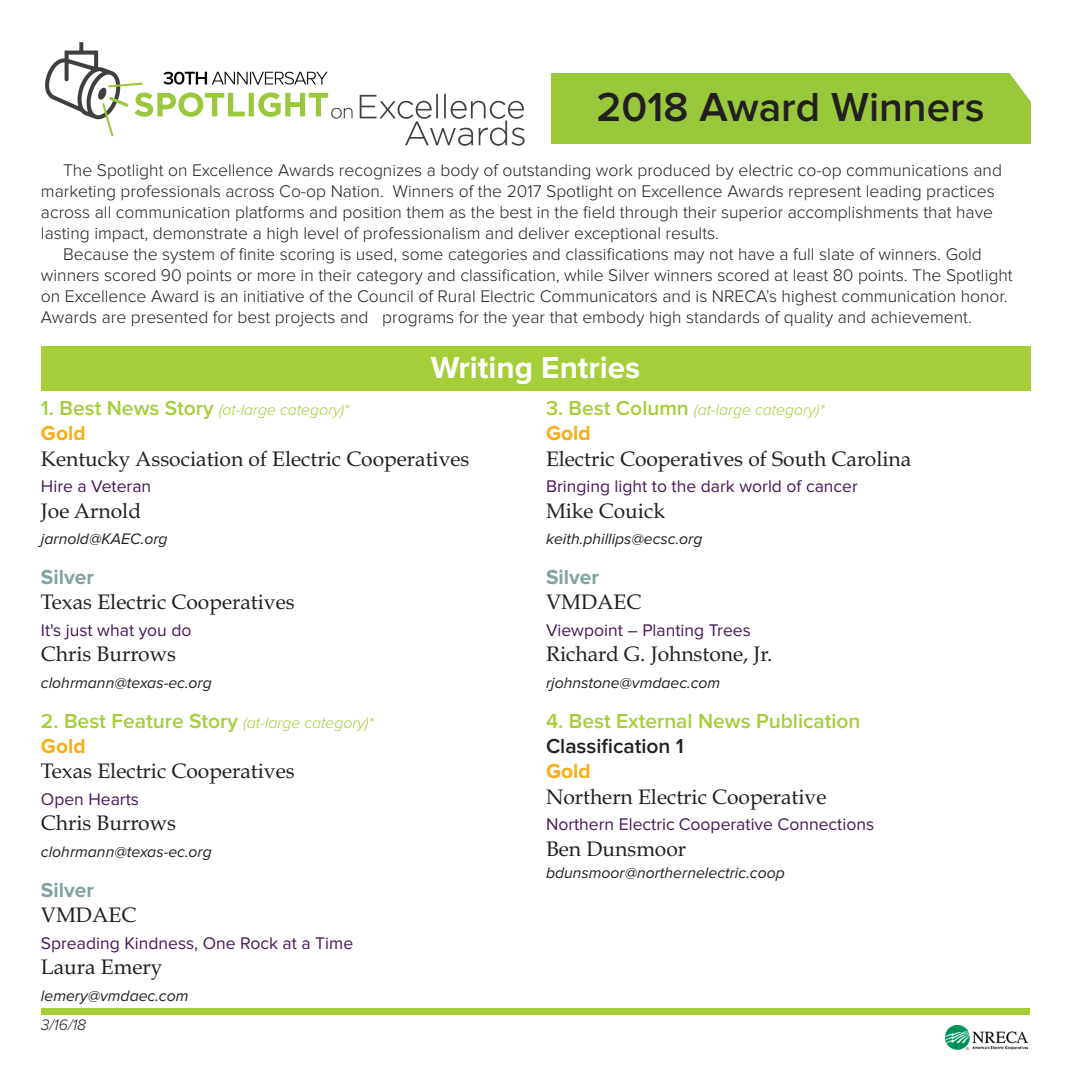
<style>
.page{position:relative;width:1071px;height:1071px;background:#fff}
.page>*{position:absolute;margin:0;border:0;box-sizing:border-box;transform-origin:0 0}
.t1{font:600 42px "Proxima Nova";color:#231f20}
.t2{font:700 31.5px "Proxima Nova";color:#fff}
.t3{font:21px "Book Antiqua";color:#231f20}
.t4{font:600 21px "Proxima Nova";color:#a6ce39}
.t5{font:700 21px "Proxima Nova";color:#83a2a2}
.t6{font:700 21px "Proxima Nova";color:#faaf18}
.t7{font:600 21px "Proxima Nova";color:#231f20}
.t8{font:300 17.5px/21px "Proxima Nova";color:#231f20}
.t9{font:17.5px "Proxima Nova";color:#49195a}
.t10{font:italic 15.75px "Proxima Nova";color:#231f20}
.t11{font:italic 300 15.75px "Proxima Nova";color:#a6ce39}
.t12{font:italic 300 15.75px "Proxima Nova";color:#231f20}
.s1{font-weight:600;font-style:normal;font-size:21px}
</style>
<div class="page">
<div style="left:551px;top:73px;width:479px;height:70px;background:#9ac83b"></div>
<div style="left:41px;top:1008px;width:989px;height:7px;background:#a6ce39"></div>
<img style="left:946px;top:1025px;width:81px;height:25px">
<img style="left:45px;top:42px;width:480px;height:103px">
<div style="left:41px;top:346px;width:989px;height:45px;background:#a6ce39"></div>
<h1 class="t1" style="left:597px;top:92px;width:389px">2018 Award Winners</h1>
<p class="t8" style="left:41px;top:161px;width:963px;text-indent:22px">The Spotlight on Excellence Awards recognizes a body of outstanding work produced by electric co-op communications and marketing professionals across Co-op Nation. Winners of the 2017 Spotlight on Excellence Awards represent leading practices across all communication platforms and position them as the best in the field through their superior accomplishments that have lasting impact, demonstrate a high level of professionalism and deliver exceptional results.</p>
<p class="t8" style="left:41px;top:245px;width:973px;text-indent:22px">Because the system of finite scoring is used, some categories and classifications may not have a full slate of winners. Gold winners scored 90 points or more in their category and classification, while Silver winners scored at least 80 points. The Spotlight on Excellence Award is an initiative of the Council of Rural Electric Communicators and is NRECA’s highest communication honor.<br>Awards are presented for best projects and programs for the year that embody high standards of quality and achievement.</p>
<h2 class="t2" style="left:431px;top:357px;width:211px">Writing Entries</h2>
<p class="t11" style="left:41px;top:405px;width:310px"><span class="s1">1. Best News Story</span> (at-large category)*</p>
<p class="t6" style="left:41px;top:426px;width:46px">Gold</p>
<p class="t3" style="left:41px;top:446px;width:430px">Kentucky Association of Electric Cooperatives</p>
<p class="t9" style="left:41px;top:481px;width:112px">Hire a Veteran</p>
<p class="t3" style="left:41px;top:498px;width:102px">Joe Arnold</p>
<p class="t10" style="left:41px;top:534px;width:128px">jarnold@KAEC.org</p>
<p class="t5" style="left:41px;top:570px;width:55px">Silver</p>
<p class="t3" style="left:41px;top:590px;width:255px">Texas Electric Cooperatives</p>
<p class="t9" style="left:41px;top:625px;width:152px">It's just what you do</p>
<p class="t3" style="left:41px;top:642px;width:137px">Chris Burrows</p>
<p class="t10" style="left:41px;top:678px;width:172px">clohrmann@texas-ec.org</p>
<p class="t11" style="left:41px;top:718px;width:334px"><span class="s1">2. Best Feature Story</span> (at-large category)*</p>
<p class="t6" style="left:41px;top:739px;width:46px">Gold</p>
<p class="t3" style="left:41px;top:759px;width:255px">Texas Electric Cooperatives</p>
<p class="t9" style="left:41px;top:794px;width:100px">Open Hearts</p>
<p class="t3" style="left:41px;top:811px;width:137px">Chris Burrows</p>
<p class="t10" style="left:41px;top:847px;width:172px">clohrmann@texas-ec.org</p>
<p class="t5" style="left:41px;top:883px;width:55px">Silver</p>
<p class="t3" style="left:41px;top:903px;width:97px">VMDAEC</p>
<p class="t9" style="left:41px;top:937px;width:314px">Spreading Kindness, One Rock at a Time</p>
<p class="t3" style="left:41px;top:955px;width:123px">Laura Emery</p>
<p class="t10" style="left:41px;top:990px;width:149px">lemery@vmdaec.com</p>
<p class="t12" style="left:41px;top:1019px;width:47px">3/16/18</p>
<p class="t11" style="left:546px;top:405px;width:280px"><span class="s1">3. Best Column</span> (at-large category)*</p>
<p class="t6" style="left:546px;top:426px;width:46px">Gold</p>
<p class="t3" style="left:546px;top:446px;width:367px">Electric Cooperatives of South Carolina</p>
<p class="t9" style="left:546px;top:481px;width:313px">Bringing light to the dark world of cancer</p>
<p class="t3" style="left:546px;top:498px;width:121px">Mike Couick</p>
<p class="t10" style="left:546px;top:534px;width:158px">keith.phillips@ecsc.org</p>
<p class="t5" style="left:546px;top:570px;width:55px">Silver</p>
<p class="t3" style="left:546px;top:590px;width:97px">VMDAEC</p>
<p class="t9" style="left:546px;top:625px;width:206px">Viewpoint – Planting Trees</p>
<p class="t3" style="left:546px;top:642px;width:228px">Richard G. Johnstone, Jr.</p>
<p class="t10" style="left:546px;top:678px;width:176px">rjohnstone@vmdaec.com</p>
<p class="t4" style="left:546px;top:714px;width:316px">4. Best External News Publication</p>
<p class="t7" style="left:546px;top:739px;width:139px">Classification 1</p>
<p class="t6" style="left:546px;top:764px;width:46px">Gold</p>
<p class="t3" style="left:546px;top:784px;width:282px">Northern Electric Cooperative</p>
<p class="t9" style="left:546px;top:819px;width:330px">Northern Electric Cooperative Connections</p>
<p class="t3" style="left:546px;top:836px;width:142px">Ben Dunsmoor</p>
<p class="t10" style="left:546px;top:868px;width:240px">bdunsmoor@northernelectric.coop</p>
</div>
